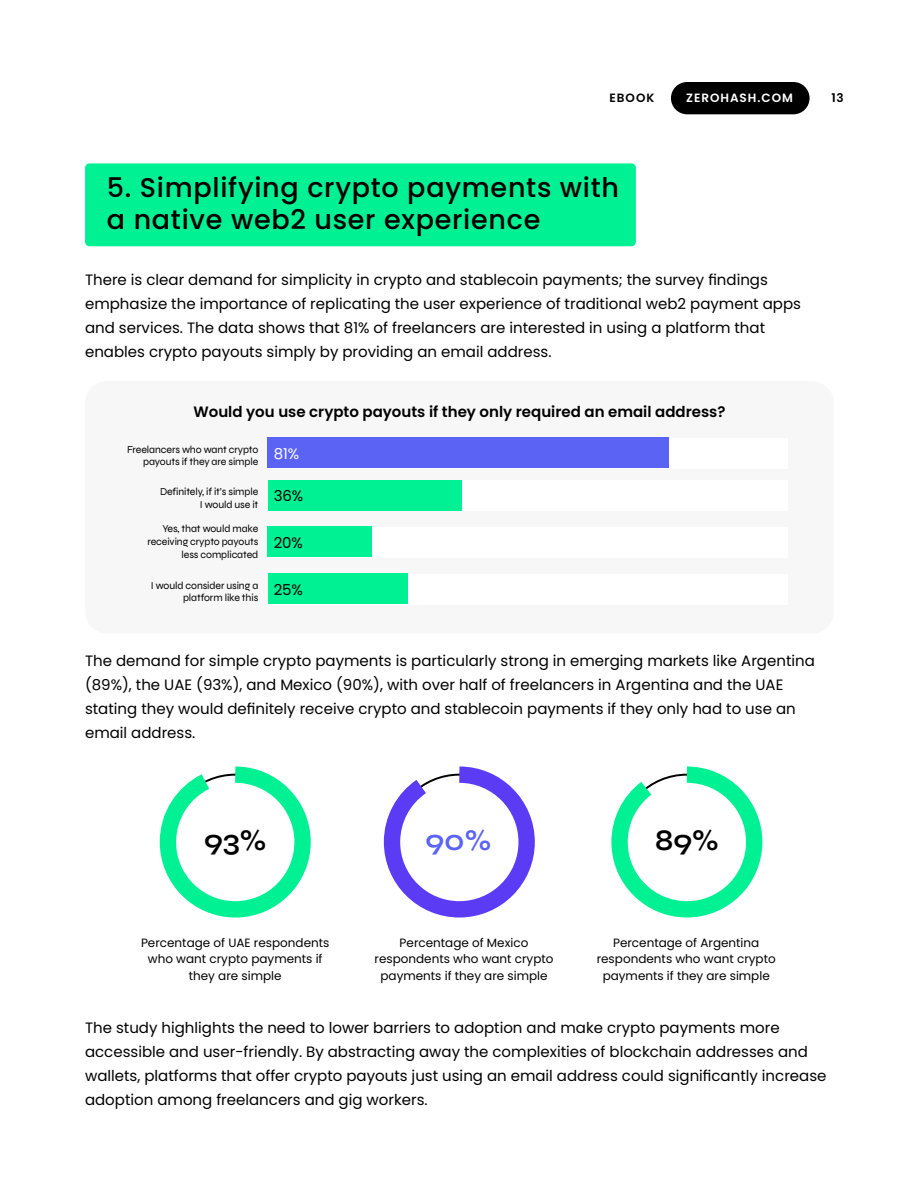
<style>
.page{position:relative;width:918px;height:1190px;background:#fff}
.page>*{position:absolute;margin:0;border:0;box-sizing:border-box;transform-origin:0 0}
.t1{font:30px "Syne";color:#000}
.t2{font:30px "Syne";color:#5b63f5}
.t3{font:500 27px/32.4px "Poppins";letter-spacing:.025em;color:#000}
.t4{font:15px/24px "Poppins";color:#000}
.t5{font:600 15px "Poppins";color:#000}
.t6{font:15px "Poppins";color:#fff}
.t7{font:12px/16.5px "Poppins";color:#000;text-align:center}
.t8{font:600 12px "Poppins";letter-spacing:.08em;color:#fff}
.t9{font:600 12px "Poppins";letter-spacing:.08em;color:#000}
.t10{font:10.5px/12.6px "Syne";letter-spacing:-.01em;color:#000;text-align:right}
</style>
<div class="page">
<div style="left:85px;top:163px;width:551px;height:83px;background:#00f094;border-radius:4px"></div>
<div style="left:85px;top:381px;width:749px;height:252px;background:#f7f7f7;border-radius:22px"></div>
<div style="left:268px;top:438px;width:520px;height:31px;background:#fff"></div>
<div style="left:268px;top:480px;width:520px;height:31px;background:#fff"></div>
<div style="left:268px;top:527px;width:520px;height:30px;background:#fff"></div>
<div style="left:268px;top:574px;width:520px;height:30px;background:#fff"></div>
<div style="left:268px;top:437px;width:401px;height:31px;background:#5b63f5"></div>
<div style="left:268px;top:480px;width:193px;height:30px;background:#00f094"></div>
<div style="left:268px;top:526px;width:104px;height:31px;background:#00f094"></div>
<div style="left:268px;top:573px;width:139px;height:31px;background:#00f094"></div>
<svg style="left:159px;top:766px;width:152px;height:152px"></svg>
<svg style="left:383px;top:766px;width:152px;height:152px"></svg>
<svg style="left:611px;top:766px;width:152px;height:152px"></svg>
<div style="left:671px;top:82px;width:139px;height:32px;background:#000;border-radius:16px"></div>
<p class="t9" style="left:610px;top:91px;width:46px">EBOOK</p>
<p class="t8" style="left:686px;top:91px;width:108px">ZEROHASH.COM</p>
<p class="t9" style="left:831px;top:91px;width:14px">13</p>
<h2 class="t3" style="left:107px;top:171px;width:514px">5. Simplifying crypto payments with a native web2 user experience</h2>
<p class="t4" style="left:85px;top:267px;width:717px">There is clear demand for simplicity in crypto and stablecoin payments; the survey findings emphasize the importance of replicating the user experience of traditional web2 payment apps and services. The data shows that 81% of freelancers are interested in using a platform that enables crypto payouts simply by providing an email address.</p>
<p class="t5" style="left:193px;top:403px;width:533px">Would you use crypto payouts if they only required an email address?</p>
<p class="t10" style="left:127px;top:443px;width:133px">Freelancers who want crypto payouts if they are simple</p>
<p class="t10" style="left:160px;top:485px;width:100px">Definitely, if it’s simple<br>I would use it</p>
<p class="t10" style="left:147px;top:522px;width:112px">Yes, that would make receiving crypto payouts less complicated</p>
<p class="t10" style="left:151px;top:579px;width:109px">I would consider using a platform like this</p>
<p class="t6" style="left:274px;top:445px;width:27px">81%</p>
<p class="t4" style="left:274px;top:484px;width:31px">36%</p>
<p class="t4" style="left:274px;top:530px;width:31px">20%</p>
<p class="t4" style="left:274px;top:577px;width:31px">25%</p>
<p class="t4" style="left:85px;top:649px;width:731px">The demand for simple crypto payments is particularly strong in emerging markets like Argentina (89%), the UAE (93%), and Mexico (90%), with over half of freelancers in Argentina and the UAE stating they would definitely receive crypto and stablecoin payments if they only had to use an email address.</p>
<h1 class="t1" style="left:204px;top:821px;width:64px">93%</h1>
<h1 class="t2" style="left:426px;top:821px;width:67px">90%</h1>
<h1 class="t1" style="left:655px;top:821px;width:65px">89%</h1>
<p class="t7" style="left:141px;top:934px;width:190px">Percentage of UAE respondents who want crypto payments if they are simple</p>
<p class="t7" style="left:375px;top:934px;width:181px">Percentage of Mexico respondents who want crypto payments if they are simple</p>
<p class="t7" style="left:597px;top:934px;width:181px">Percentage of Argentina respondents who want crypto payments if they are simple</p>
<p class="t4" style="left:85px;top:1015px;width:743px">The study highlights the need to lower barriers to adoption and make crypto payments more accessible and user-friendly. By abstracting away the complexities of blockchain addresses and wallets, platforms that offer crypto payouts just using an email address could significantly increase adoption among freelancers and gig workers.</p>
</div>
